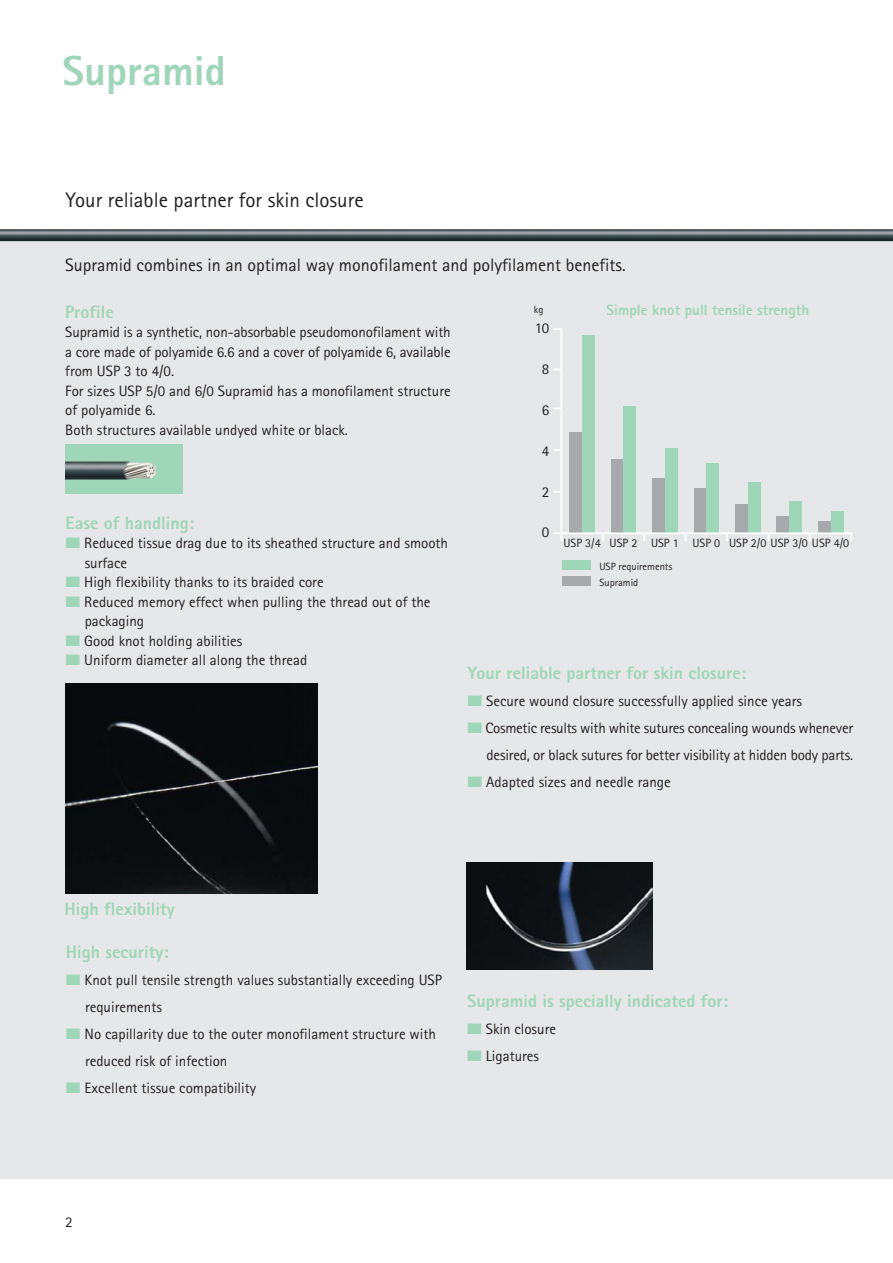
<style>
.page{position:relative;width:893px;height:1263px;background:#fff}
.page>*{position:absolute;margin:0;border:0;box-sizing:border-box;transform-origin:0 0}
.t1{font:800 42px "Rotis Sans Serif";color:#9fd5b8}
.t2{font:21px "Rotis Sans Serif";color:#231f20}
.t3{font:800 18px "Rotis Sans Serif";color:#9fd5b8}
.t4{font:18px "Rotis Sans Serif";color:#231f20}
.t5{font:15px/19.5px "Rotis Sans Serif";color:#231f20}
.t6{font:15px/27px "Rotis Sans Serif";letter-spacing:-.02em;color:#231f20;text-align:right}
.t7{font:800 15px "Rotis Sans Serif";color:#9fd5b8}
.t8{font:12px "Rotis Sans Serif";color:#231f20}
.t9{font:10.5px/15.5px "Rotis Sans Serif";color:#231f20}
.s1{color:#9fd5b8}
</style>
<div class="page">
<div style="left:0;top:241px;width:893px;height:938px;background:#e6e7e8"></div>
<img style="left:0;top:229px;width:893px;height:12px">
<img style="left:66px;top:683px;width:252px;height:210px">
<hr style="left:560px;top:329px;width:2px;height:212px;background:#fff">
<svg style="left:553px;top:328px;width:8px;height:2px"></svg>
<svg style="left:553px;top:449px;width:7px;height:2px"></svg>
<svg style="left:553px;top:491px;width:7px;height:2px"></svg>
<div style="left:562px;top:561px;width:28px;height:9px;background:#9fd5b8"></div>
<div style="left:562px;top:576px;width:28px;height:10px;background:#a7a9ac"></div>
<svg style="left:602px;top:534px;width:2px;height:7px"></svg>
<svg style="left:643px;top:534px;width:2px;height:7px"></svg>
<svg style="left:726px;top:534px;width:2px;height:7px"></svg>
<svg style="left:809px;top:534px;width:2px;height:7px"></svg>
<svg style="left:850px;top:534px;width:2px;height:7px"></svg>
<div style="left:569px;top:433px;width:13px;height:100px;background:#a7a9ac"></div>
<div style="left:582px;top:335px;width:13px;height:198px;background:#9fd5b8"></div>
<div style="left:611px;top:459px;width:12px;height:74px;background:#a7a9ac"></div>
<div style="left:623px;top:406px;width:13px;height:127px;background:#9fd5b8"></div>
<div style="left:652px;top:478px;width:13px;height:55px;background:#a7a9ac"></div>
<div style="left:665px;top:448px;width:13px;height:85px;background:#9fd5b8"></div>
<div style="left:694px;top:488px;width:12px;height:45px;background:#a7a9ac"></div>
<div style="left:706px;top:463px;width:13px;height:70px;background:#9fd5b8"></div>
<div style="left:735px;top:504px;width:13px;height:29px;background:#a7a9ac"></div>
<div style="left:748px;top:482px;width:12px;height:51px;background:#9fd5b8"></div>
<div style="left:776px;top:516px;width:13px;height:17px;background:#a7a9ac"></div>
<div style="left:789px;top:501px;width:13px;height:32px;background:#9fd5b8"></div>
<div style="left:818px;top:521px;width:13px;height:12px;background:#a7a9ac"></div>
<div style="left:831px;top:512px;width:12px;height:21px;background:#9fd5b8"></div>
<hr style="left:553px;top:532px;width:299px;height:2px;background:#fff">
<img style="left:467px;top:862px;width:185px;height:108px">
<div style="left:65px;top:444px;width:118px;height:50px;background:#9fd5b8"></div>
<img style="left:65px;top:462px;width:91px;height:17px">
<h1 class="t1" style="left:62px;top:55px;width:165px">Supramid</h1>
<h2 class="t2" style="left:65px;top:192px;width:300px">Your reliable partner for skin closure</h2>
<p class="t4" style="left:65px;top:258px;width:562px">Supramid combines in an optimal way monofilament and polyfilament benefits.</p>
<p class="t3" style="left:65px;top:305px;width:50px">Profile</p>
<p class="t5" style="left:65px;top:323px;width:387px">Supramid is a synthetic, non-absorbable pseudomonofilament with a core made of polyamide 6.6 and a cover of polyamide 6, available from USP 3 to 4/0.<br>For sizes USP 5/0 and 6/0 Supramid has a monofilament structure of polyamide 6.<br>Both structures available undyed white or black.</p>
<p class="t9" style="left:534px;top:302px;width:11px">kg</p>
<p class="t7" style="left:606px;top:304px;width:204px">Simple knot pull tensile strength</p>
<p class="t5" style="left:535px;top:319px;width:16px">10</p>
<p class="t5" style="left:542px;top:360px;width:9px">8</p>
<p class="t5" style="left:542px;top:401px;width:9px">6</p>
<p class="t5" style="left:542px;top:442px;width:9px">4</p>
<p class="t5" style="left:542px;top:483px;width:9px">2</p>
<p class="t5" style="left:542px;top:524px;width:9px">0</p>
<p class="t3" style="left:66px;top:516px;width:130px">Ease of handling:</p>
<p class="t5" style="left:85px;top:534px;width:365px;text-indent:-19px"><span class="s1">■</span> Reduced tissue drag due to its sheathed structure and smooth surface</p>
<p class="t5" style="left:66px;top:573px;width:260px"><span class="s1">■</span> High flexibility thanks to its braided core</p>
<p class="t5" style="left:85px;top:593px;width:347px;text-indent:-19px"><span class="s1">■</span> Reduced memory effect when pulling the thread out of the packaging</p>
<p class="t5" style="left:66px;top:632px;width:178px"><span class="s1">■</span> Good knot holding abilities</p>
<p class="t5" style="left:66px;top:651px;width:243px"><span class="s1">■</span> Uniform diameter all along the thread</p>
<p class="t8" style="left:563px;top:539px;width:39px">USP 3/4</p>
<p class="t9" style="left:599px;top:560px;width:74px">USP requirements<br>Supramid</p>
<p class="t8" style="left:729px;top:539px;width:122px">USP 2/0 USP 3/0 USP 4/0</p>
<p class="t8" style="left:610px;top:539px;width:112px">USP 2 USP 1 USP 0</p>
<p class="t3" style="left:467px;top:666px;width:280px">Your reliable partner for skin closure:</p>
<p class="t5" style="left:467px;top:692px;width:336px"><span class="s1">■</span> Secure wound closure successfully applied since years</p>
<p class="t6" style="left:467px;top:715px;width:387px"><span class="s1">■</span> Cosmetic results with white sutures concealing wounds whenever desired, or black sutures for better visibility at hidden body parts.</p>
<p class="t5" style="left:467px;top:773px;width:205px"><span class="s1">■</span> Adapted sizes and needle range</p>
<p class="t3" style="left:65px;top:902px;width:112px">High flexibility</p>
<p class="t3" style="left:66px;top:945px;width:104px">High security:</p>
<p class="t5" style="left:85px;top:968px;width:358px;line-height:27px;text-indent:-19px"><span class="s1">■</span> Knot pull tensile strength values substantially exceeding USP requirements</p>
<p class="t5" style="left:85px;top:1022px;width:352px;line-height:27px;text-indent:-19px"><span class="s1">■</span> No capillarity due to the outer monofilament structure with reduced risk of infection</p>
<p class="t5" style="left:66px;top:1079px;width:192px"><span class="s1">■</span> Excellent tissue compatibility</p>
<p class="t3" style="left:467px;top:994px;width:262px">Supramid is specially indicated for:</p>
<p class="t5" style="left:467px;top:1020px;width:90px"><span class="s1">■</span> Skin closure</p>
<p class="t5" style="left:467px;top:1047px;width:74px"><span class="s1">■</span> Ligatures</p>
<p class="t5" style="left:65px;top:1213px;width:9px">2</p>
</div>
